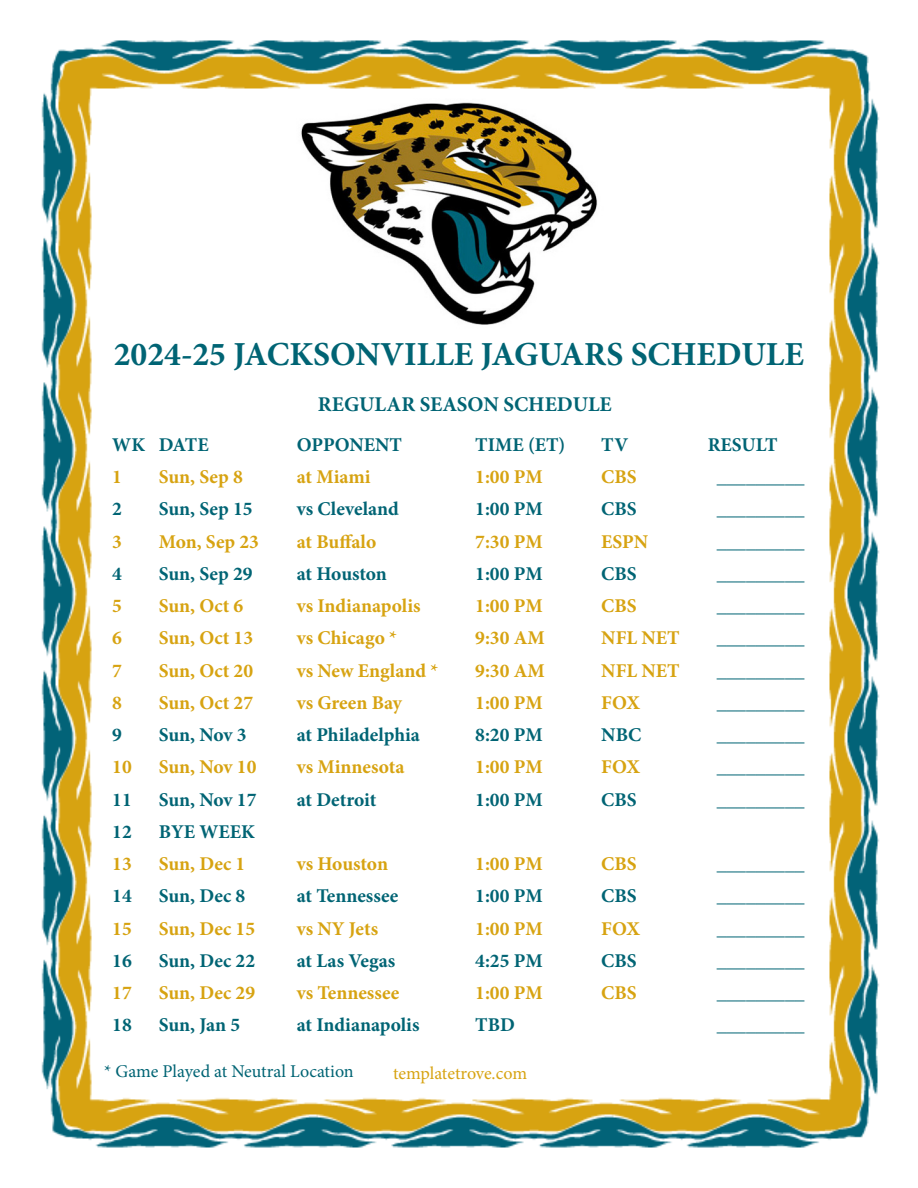
<style>
.page{position:relative;width:918px;height:1188px;background:#fff}
.page>*{position:absolute;margin:0;border:0;box-sizing:border-box;transform-origin:0 0}
.t1{font:700 33.6px "Minion Pro";color:#006474}
.t2{font:700 21px "Minion Pro";color:#006474}
.t3{font:700 19.5px "Minion Pro";color:#006474}
.t4{font:700 19.5px "Minion Pro";color:#d7a311}
.t5{font:18px "Minion Pro";color:#006474}
.t6{font:18px "Minion Pro";letter-spacing:-.005em;color:#d7a311}
</style>
<div class="page">
<img style="left:41px;top:40px;width:839px;height:1108px">
<img style="left:288px;top:95px;width:322px;height:240px">
<p class="t1" style="left:114px;top:331px;width:692px">2024-25 JACKSONVILLE JAGUARS SCHEDULE</p>
<p class="t2" style="left:318px;top:390px;width:295px">REGULAR SEASON SCHEDULE</p>
<p class="t3" style="left:112px;top:431px;width:98px">WK DATE</p>
<p class="t3" style="left:297px;top:431px;width:107px">OPPONENT</p>
<p class="t3" style="left:475px;top:431px;width:92px">TIME (ET)</p>
<p class="t3" style="left:601px;top:431px;width:28px">TV</p>
<p class="t3" style="left:708px;top:431px;width:71px">RESULT</p>
<p class="t4" style="left:112px;top:463px;width:11px">1</p>
<p class="t4" style="left:159px;top:463px;width:86px">Sun, Sep 8</p>
<p class="t4" style="left:297px;top:463px;width:75px">at Miami</p>
<p class="t4" style="left:475px;top:463px;width:69px">1:00 PM</p>
<p class="t4" style="left:601px;top:463px;width:37px">CBS</p>
<p class="t3" style="left:717px;top:463px;width:89px">_________</p>
<p class="t3" style="left:112px;top:495px;width:11px">2</p>
<p class="t3" style="left:159px;top:495px;width:95px">Sun, Sep 15</p>
<p class="t3" style="left:297px;top:495px;width:104px">vs Cleveland</p>
<p class="t3" style="left:475px;top:495px;width:69px">1:00 PM</p>
<p class="t3" style="left:601px;top:495px;width:37px">CBS</p>
<p class="t3" style="left:717px;top:495px;width:89px">_________</p>
<p class="t4" style="left:112px;top:528px;width:11px">3</p>
<p class="t4" style="left:159px;top:528px;width:102px">Mon, Sep 23</p>
<p class="t4" style="left:297px;top:528px;width:81px">at Buffalo</p>
<p class="t4" style="left:475px;top:528px;width:69px">7:30 PM</p>
<p class="t4" style="left:601px;top:528px;width:48px">ESPN</p>
<p class="t3" style="left:717px;top:528px;width:89px">_________</p>
<p class="t3" style="left:112px;top:560px;width:11px">4</p>
<p class="t3" style="left:159px;top:560px;width:95px">Sun, Sep 29</p>
<p class="t3" style="left:297px;top:560px;width:92px">at Houston</p>
<p class="t3" style="left:475px;top:560px;width:69px">1:00 PM</p>
<p class="t3" style="left:601px;top:560px;width:37px">CBS</p>
<p class="t3" style="left:717px;top:560px;width:89px">_________</p>
<p class="t4" style="left:112px;top:592px;width:11px">5</p>
<p class="t4" style="left:159px;top:592px;width:86px">Sun, Oct 6</p>
<p class="t4" style="left:297px;top:592px;width:125px">vs Indianapolis</p>
<p class="t4" style="left:475px;top:592px;width:69px">1:00 PM</p>
<p class="t4" style="left:601px;top:592px;width:37px">CBS</p>
<p class="t3" style="left:717px;top:592px;width:89px">_________</p>
<p class="t4" style="left:112px;top:624px;width:11px">6</p>
<p class="t4" style="left:159px;top:624px;width:96px">Sun, Oct 13</p>
<p class="t4" style="left:297px;top:624px;width:102px">vs Chicago *</p>
<p class="t4" style="left:475px;top:624px;width:71px">9:30 AM</p>
<p class="t4" style="left:601px;top:624px;width:80px">NFL NET</p>
<p class="t3" style="left:717px;top:624px;width:89px">_________</p>
<p class="t4" style="left:112px;top:657px;width:11px">7</p>
<p class="t4" style="left:159px;top:657px;width:96px">Sun, Oct 20</p>
<p class="t4" style="left:297px;top:657px;width:143px">vs New England *</p>
<p class="t4" style="left:475px;top:657px;width:71px">9:30 AM</p>
<p class="t4" style="left:601px;top:657px;width:80px">NFL NET</p>
<p class="t3" style="left:717px;top:657px;width:89px">_________</p>
<p class="t4" style="left:112px;top:689px;width:11px">8</p>
<p class="t4" style="left:159px;top:689px;width:96px">Sun, Oct 27</p>
<p class="t4" style="left:297px;top:689px;width:107px">vs Green Bay</p>
<p class="t4" style="left:475px;top:689px;width:69px">1:00 PM</p>
<p class="t4" style="left:601px;top:689px;width:40px">FOX</p>
<p class="t3" style="left:717px;top:689px;width:89px">_________</p>
<p class="t3" style="left:112px;top:721px;width:11px">9</p>
<p class="t3" style="left:159px;top:721px;width:89px">Sun, Nov 3</p>
<p class="t3" style="left:297px;top:721px;width:125px">at Philadelphia</p>
<p class="t3" style="left:475px;top:721px;width:69px">8:20 PM</p>
<p class="t3" style="left:601px;top:721px;width:42px">NBC</p>
<p class="t3" style="left:717px;top:721px;width:89px">_________</p>
<p class="t4" style="left:112px;top:753px;width:21px">10</p>
<p class="t4" style="left:159px;top:753px;width:99px">Sun, Nov 10</p>
<p class="t4" style="left:297px;top:753px;width:109px">vs Minnesota</p>
<p class="t4" style="left:475px;top:753px;width:69px">1:00 PM</p>
<p class="t4" style="left:601px;top:753px;width:40px">FOX</p>
<p class="t3" style="left:717px;top:753px;width:89px">_________</p>
<p class="t3" style="left:112px;top:786px;width:21px">11</p>
<p class="t3" style="left:159px;top:786px;width:99px">Sun, Nov 17</p>
<p class="t3" style="left:297px;top:786px;width:81px">at Detroit</p>
<p class="t3" style="left:475px;top:786px;width:69px">1:00 PM</p>
<p class="t3" style="left:601px;top:786px;width:37px">CBS</p>
<p class="t3" style="left:717px;top:786px;width:89px">_________</p>
<p class="t3" style="left:112px;top:818px;width:21px">12</p>
<p class="t3" style="left:159px;top:818px;width:98px">BYE WEEK</p>
<p class="t4" style="left:112px;top:850px;width:21px">13</p>
<p class="t4" style="left:159px;top:850px;width:88px">Sun, Dec 1</p>
<p class="t4" style="left:297px;top:850px;width:93px">vs Houston</p>
<p class="t4" style="left:475px;top:850px;width:69px">1:00 PM</p>
<p class="t4" style="left:601px;top:850px;width:37px">CBS</p>
<p class="t3" style="left:717px;top:850px;width:89px">_________</p>
<p class="t3" style="left:112px;top:882px;width:21px">14</p>
<p class="t3" style="left:159px;top:882px;width:88px">Sun, Dec 8</p>
<p class="t3" style="left:297px;top:882px;width:103px">at Tennessee</p>
<p class="t3" style="left:475px;top:882px;width:69px">1:00 PM</p>
<p class="t3" style="left:601px;top:882px;width:37px">CBS</p>
<p class="t3" style="left:717px;top:882px;width:89px">_________</p>
<p class="t4" style="left:112px;top:915px;width:21px">15</p>
<p class="t4" style="left:159px;top:915px;width:98px">Sun, Dec 15</p>
<p class="t4" style="left:297px;top:915px;width:83px">vs NY Jets</p>
<p class="t4" style="left:475px;top:915px;width:69px">1:00 PM</p>
<p class="t4" style="left:601px;top:915px;width:40px">FOX</p>
<p class="t3" style="left:717px;top:915px;width:89px">_________</p>
<p class="t3" style="left:112px;top:947px;width:21px">16</p>
<p class="t3" style="left:159px;top:947px;width:98px">Sun, Dec 22</p>
<p class="t3" style="left:297px;top:947px;width:100px">at Las Vegas</p>
<p class="t3" style="left:475px;top:947px;width:69px">4:25 PM</p>
<p class="t3" style="left:601px;top:947px;width:37px">CBS</p>
<p class="t3" style="left:717px;top:947px;width:89px">_________</p>
<p class="t4" style="left:112px;top:979px;width:21px">17</p>
<p class="t4" style="left:159px;top:979px;width:98px">Sun, Dec 29</p>
<p class="t4" style="left:297px;top:979px;width:104px">vs Tennessee</p>
<p class="t4" style="left:475px;top:979px;width:69px">1:00 PM</p>
<p class="t4" style="left:601px;top:979px;width:37px">CBS</p>
<p class="t3" style="left:717px;top:979px;width:89px">_________</p>
<p class="t3" style="left:112px;top:1011px;width:21px">18</p>
<p class="t3" style="left:159px;top:1011px;width:83px">Sun, Jan 5</p>
<p class="t3" style="left:297px;top:1011px;width:124px">at Indianapolis</p>
<p class="t3" style="left:475px;top:1011px;width:41px">TBD</p>
<p class="t3" style="left:717px;top:1011px;width:89px">_________</p>
<p class="t5" style="left:104px;top:1059px;width:251px">* Game Played at Neutral Location</p>
<p class="t6" style="left:393px;top:1061px;width:136px">templatetrove.com</p>
</div>
